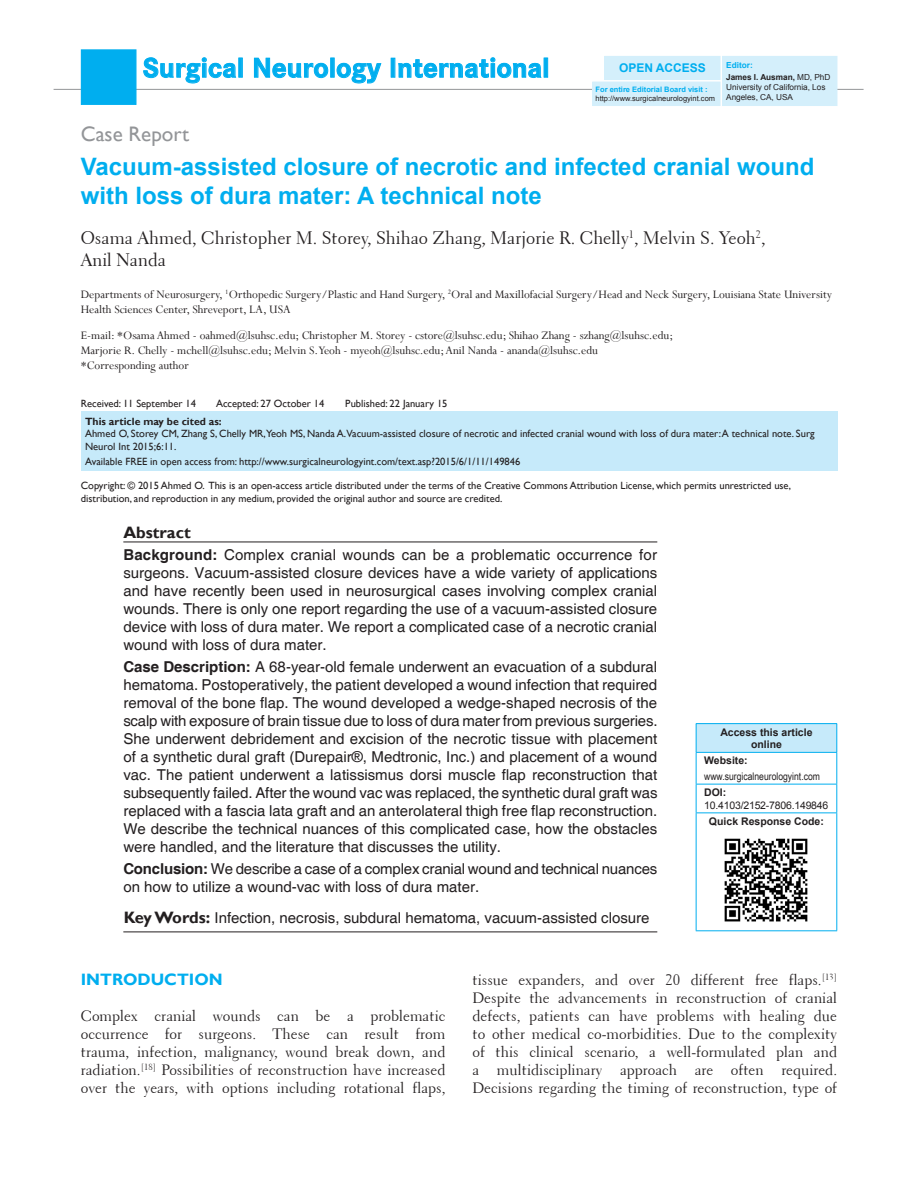
<style>
.page{position:relative;width:918px;height:1188px;background:#fff}
.page>*{position:absolute;margin:0;border:0;box-sizing:border-box;transform-origin:0 0}
.t1{font:700 27px "Corporate SBQ";color:#00aeef}
.AT{font:700 24px/28.8px "Arial";color:#00aeef}
.AH{font:21px "Gill Sans";color:#939598}
.AU{font:18px/22.5px "Transitional 521 BT Roman A";color:#231f20}
.t2{font:700 16.5px "Gill Sans";color:#00aeef}
.ABSH{font:700 16.5px "Gill Sans";color:#231f20}
.ABS{font:15px/18px "Helvetica";color:#231f20;text-align:justify}
.TX{font:15px/18px "Transitional 521 BT Roman A";color:#231f20;text-align:justify}
.KWD{font:15px "Helvetica";color:#231f20}
.ADD{font:12.75px/15px "Perpetua";color:#231f20}
.AFF{font:12.75px/15px "Perpetua";color:#231f20}
.t3{font:700 12px "Arial";color:#00aeef}
.Published{font:10.5px/12.6px "Gill Sans";color:#231f20}
.AAO{font:700 10.5px/12.6px "Arial";color:#231f20;text-align:center}
.WEB{font:10.5px "Arial Narrow";color:#231f20}
.WEB-2{font:10.5px/12.6px "Arial";letter-spacing:-.02em;color:#231f20}
.WEB-3{font:700 10.5px "Arial";color:#231f20}
.t4{font:8.25px/9.9px "Arial";letter-spacing:-.005em;color:#231f20}
.t5{font:700 8.25px/12px "Arial";letter-spacing:-.005em;color:#231f20}
.t6{font:7.5px "Arial";color:#231f20}
.t7{font:700 7.5px "Arial";color:#00aeef}
.s1{color:#00aeef}
.s2{font-weight:400}
.s3{font-weight:700}
.s4{font-family:"Gill Sans";font-weight:700;font-size:16.5px}
</style>
<div class="page">
<hr style="left:54px;top:89px;width:810px;height:1px;background:#939598">
<svg style="left:143px;top:57px;width:93px;height:27px"></svg>
<div style="left:239px;top:58px;width:4px;height:20px;border:1px solid #00aeef"></div>
<svg style="left:254px;top:58px;width:74px;height:20px"></svg>
<div style="left:330px;top:58px;width:5px;height:20px;border:1px solid #00aeef"></div>
<svg style="left:337px;top:63px;width:45px;height:21px"></svg>
<svg style="left:398px;top:57px;width:144px;height:33px"></svg>
<div style="left:544px;top:58px;width:4px;height:20px;border:1px solid #00aeef"></div>
<div style="left:81px;top:49px;width:56px;height:56px;background:#00aeef;border:1px solid #00aeef"></div>
<div style="left:723px;top:56px;width:114px;height:50px;background:#d4effb"></div>
<div style="left:605px;top:56px;width:115px;height:24px;background:#d4effb"></div>
<div style="left:593px;top:82px;width:127px;height:24px;background:#d4effb"></div>
<div style="left:696px;top:724px;width:141px;height:28px;background:#c6eafa"></div>
<svg style="left:696px;top:724px;width:1px;height:28px"></svg>
<svg style="left:836px;top:724px;width:1px;height:28px"></svg>
<hr style="left:696px;top:723px;width:141px;height:1px;background:#00aeef">
<hr style="left:696px;top:753px;width:1px;height:31px;background:#00aeef">
<hr style="left:836px;top:753px;width:1px;height:31px;background:#00aeef">
<hr style="left:696px;top:752px;width:141px;height:1px;background:#00aeef">
<svg style="left:696px;top:785px;width:1px;height:27px"></svg>
<svg style="left:836px;top:785px;width:1px;height:27px"></svg>
<hr style="left:696px;top:784px;width:141px;height:1px;background:#00aeef">
<hr style="left:696px;top:813px;width:1px;height:117px;background:#00aeef">
<hr style="left:836px;top:813px;width:1px;height:117px;background:#00aeef">
<hr style="left:696px;top:812px;width:141px;height:1px;background:#00aeef">
<hr style="left:696px;top:930px;width:141px;height:1px;background:#00aeef">
<img style="left:724px;top:838px;width:84px;height:84px">
<hr style="left:123px;top:542px;width:534px;height:1px;background:#231f20">
<hr style="left:123px;top:932px;width:534px;height:1px;background:#231f20">
<div style="left:81px;top:411px;width:757px;height:60px;background:#c6eafa"></div>
<h1 class="t1" style="left:143px;top:51px;width:408px">Surgical Neurology International</h1>
<p class="t5" style="left:726px;top:60px;width:106px"><span class="s1">Editor:<br></span>James I. Ausman, <span class="s2">MD, PhD</span></p>
<p class="t4" style="left:726px;top:82px;width:101px">University of California, Los<br>Angeles, CA, USA</p>
<p class="t3" style="left:619px;top:60px;width:88px">OPEN ACCESS</p>
<p class="t7" style="left:596px;top:84px;width:114px">For entire Editorial Board visit :</p>
<p class="t6" style="left:596px;top:93px;width:121px">http://www.surgicalneurologyint.com</p>
<p class="AH" style="left:81px;top:122px;width:110px">Case Report</p>
<p class="AT" style="left:81px;top:153px;width:735px">Vacuum‑assisted closure of necrotic and infected cranial wound with loss of dura mater: A technical note</p>
<p class="AU" style="left:81px;top:226px;width:686px">Osama Ahmed, Christopher M. Storey, Shihao Zhang, Marjorie R. Chelly<sup>1</sup>, Melvin S. Yeoh<sup>2</sup>,<br>Anil Nanda</p>
<p class="AFF" style="left:81px;top:287px;width:753px">Departments of Neurosurgery, <sup>1</sup>Orthopedic Surgery/Plastic and Hand Surgery, <sup>2</sup>Oral and Maxillofacial Surgery/Head and Neck Surgery, Louisiana State University<br>Health Sciences Center, Shreveport, LA, USA</p>
<p class="ADD" style="left:81px;top:327px;width:594px">E‑mail: *Osama Ahmed ‑ oahmed@lsuhsc.edu; Christopher M. Storey ‑ cstore@lsuhsc.edu; Shihao Zhang ‑ szhang@lsuhsc.edu;<br>Marjorie R. Chelly ‑ mchell@lsuhsc.edu; Melvin S. Yeoh ‑ myeoh@lsuhsc.edu; Anil Nanda ‑ ananda@lsuhsc.edu *Corresponding author</p>
<p class="Published" style="left:81px;top:397px;width:117px">Received: 11 September 14</p>
<p class="Published" style="left:216px;top:397px;width:110px">Accepted: 27 October 14</p>
<p class="Published" style="left:345px;top:397px;width:104px">Published: 22 January 15</p>
<p class="Published" style="left:85px;top:415px;width:731px"><span class="s3">This article may be cited as:<br></span>Ahmed O, Storey CM, Zhang S, Chelly MR,Yeoh MS, Nanda A.Vacuum-assisted closure of necrotic and infected cranial wound with loss of dura mater: A technical note. Surg<br>Neurol Int 2015;6:11.</p>
<p class="Published" style="left:85px;top:455px;width:437px">Available FREE in open access from: http://www.surgicalneurologyint.com/text.asp?2015/6/1/11/149846</p>
<p class="Published" style="left:81px;top:480px;width:712px">Copyright: © 2015 Ahmed O. This is an open‑access article distributed under the terms of the Creative Commons Attribution License, which permits unrestricted use, distribution, and reproduction in any medium, provided the original author and source are credited.</p>
<p class="ABSH" style="left:123px;top:522px;width:69px">Abstract</p>
<p class="ABS" style="left:123px;top:546px;width:535px"><span class="s3">Background:</span> Complex cranial wounds can be a problematic occurrence for surgeons. Vacuum‑assisted closure devices have a wide variety of applications and have recently been used in neurosurgical cases involving complex cranial wounds. There is only one report regarding the use of a vacuum‑assisted closure device with loss of dura mater. We report a complicated case of a necrotic cranial wound with loss of dura mater.</p>
<p class="ABS" style="left:123px;top:658px;width:536px"><span class="s3">Case Description:</span> A 68‑year‑old female underwent an evacuation of a subdural hematoma. Postoperatively, the patient developed a wound infection that required removal of the bone flap. The wound developed a wedge‑shaped necrosis of the scalp with exposure of brain tissue due to loss of dura mater from previous surgeries.<br>She underwent debridement and excision of the necrotic tissue with placement of a synthetic dural graft (Durepair®, Medtronic, Inc.) and placement of a wound vac. The patient underwent a latissismus dorsi muscle flap reconstruction that subsequently failed. After the wound vac was replaced, the synthetic dural graft was replaced with a fascia lata graft and an anterolateral thigh free flap reconstruction.<br>We describe the technical nuances of this complicated case, how the obstacles were handled, and the literature that discusses the utility.</p>
<p class="ABS" style="left:123px;top:861px;width:536px"><span class="s3">Conclusion:</span> We describe a case of a complex cranial wound and technical nuances on how to utilize a wound‑vac with loss of dura mater.</p>
<p class="KWD" style="left:124px;top:909px;width:527px"><span class="s4">Key Words:</span> Infection, necrosis, subdural hematoma, vacuum‑assisted closure</p>
<p class="AAO" style="left:720px;top:726px;width:94px">Access this article online</p>
<p class="WEB-3" style="left:704px;top:754px;width:45px">Website:</p>
<p class="WEB" style="left:704px;top:768px;width:117px">www.surgicalneurologyint.com</p>
<p class="WEB-2" style="left:704px;top:786px;width:126px"><span class="s3">DOI:<br></span>10.4103/2152-7806.149846</p>
<p class="AAO" style="left:709px;top:815px;width:116px">Quick Response Code:</p>
<h1 class="t2" style="left:81px;top:970px;width:143px">INTRODUCTION</h1>
<p class="TX" style="left:81px;top:1007px;width:366px">Complex cranial wounds can be a problematic occurrence for surgeons. These can result from trauma, infection, malignancy, wound break down, and radiation.<sup>[18]</sup> Possibilities of reconstruction have increased over the years, with options including rotational flaps,</p>
<p class="TX" style="left:472px;top:971px;width:366px">tissue expanders, and over 20 different free flaps.<sup>[13] </sup>Despite the advancements in reconstruction of cranial defects, patients can have problems with healing due to other medical co‑morbidities. Due to the complexity of this clinical scenario, a well‑formulated plan and a multidisciplinary approach are often required.<br>Decisions regarding the timing of reconstruction, type of</p>
</div>
